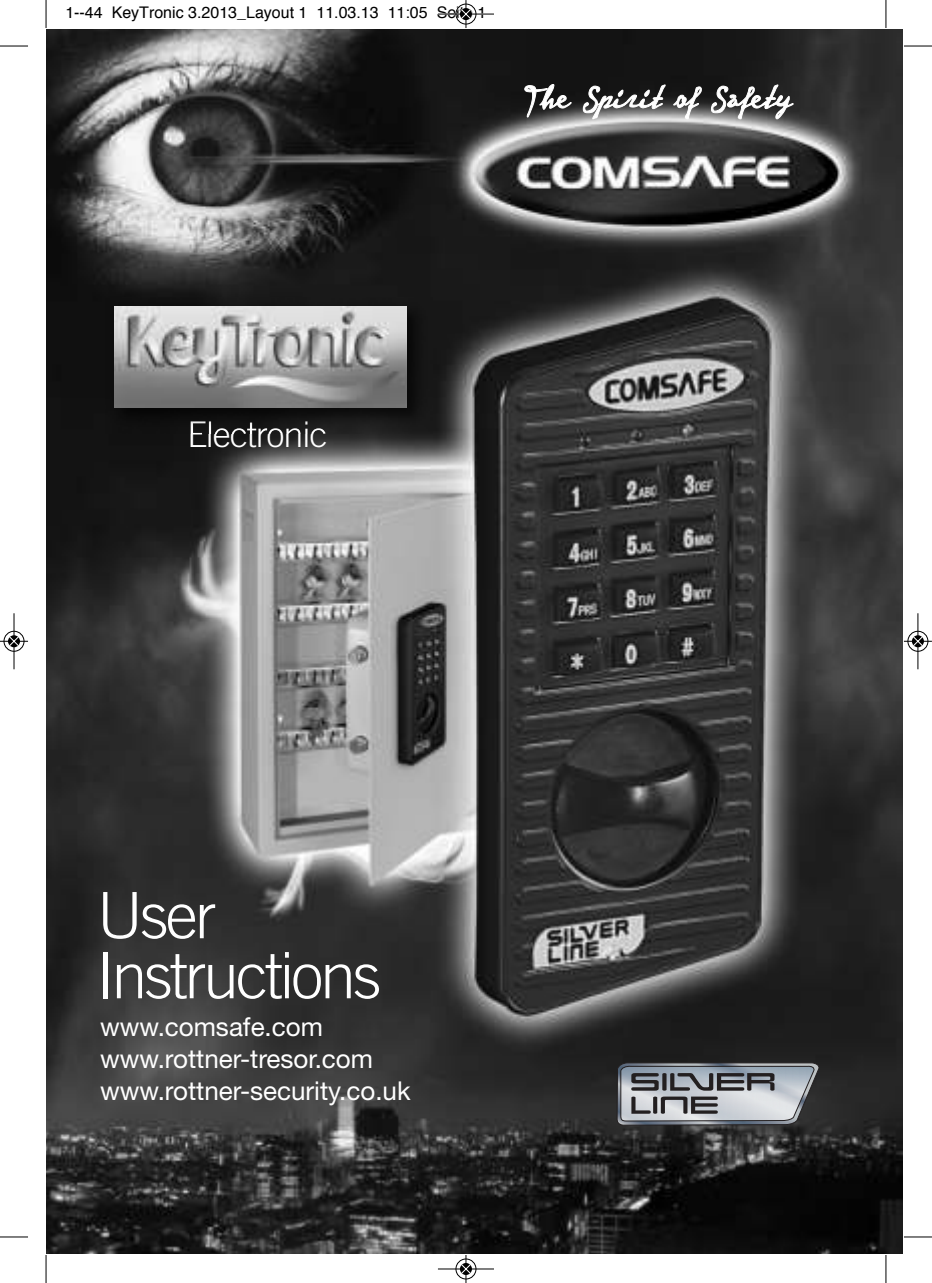
<style>
.page{position:relative;width:932px;height:1283px;background:#fff}
.page>*{position:absolute;margin:0;border:0;box-sizing:border-box;transform-origin:0 0}
.t1{font:300 64px/60px "Trade Gothic";letter-spacing:-.045em;color:#fff}
.t2{font:300 36px "Trade Gothic";letter-spacing:-.03em;color:#fff}
.t3{font:26px/32px "Helvetica Neue";color:#fff}
.t4{font:16px "Helvetica";color:#000}
</style>
<div class="page">
<img style="left:46px;top:29px;width:856px;height:1225px">
<img style="left:106px;top:297px;width:326px;height:136px">
<img style="left:190px;top:421px;width:136px;height:12px">
<img style="left:115px;top:306px;width:291px;height:102px">
<svg style="left:524px;top:84px;width:47px;height:33px"></svg>
<svg style="left:583px;top:85px;width:82px;height:34px"></svg>
<svg style="left:673px;top:87px;width:28px;height:32px"></svg>
<svg style="left:711px;top:85px;width:81px;height:34px"></svg>
<svg style="left:616px;top:1062px;width:203px;height:63px;background:#8f9399"></svg>
<svg style="left:46px;top:0;width:1px;height:28px"></svg>
<svg style="left:0;top:46px;width:28px;height:1px"></svg>
<svg style="left:885px;top:0;width:1px;height:28px"></svg>
<svg style="left:904px;top:46px;width:27px;height:1px"></svg>
<svg style="left:46px;top:1255px;width:1px;height:28px"></svg>
<svg style="left:0;top:1236px;width:28px;height:1px"></svg>
<svg style="left:885px;top:1255px;width:1px;height:28px"></svg>
<svg style="left:904px;top:1236px;width:27px;height:1px"></svg>
<div style="left:455px;top:3px;width:21px;height:22px;border:1px solid #fff;border-radius:50%"></div>
<hr style="left:438px;top:14px;width:56px;height:1px;background:#000">
<div style="left:455px;top:4px;width:21px;height:20px;border:1px solid #000;border-radius:50%"></div>
<svg style="left:460px;top:0;width:11px;height:28px"></svg>
<hr style="left:438px;top:1268px;width:56px;height:1px;background:#000">
<div style="left:455px;top:1258px;width:21px;height:21px;border:1px solid #000;border-radius:50%"></div>
<svg style="left:460px;top:1255px;width:11px;height:28px"></svg>
<div style="left:3px;top:630px;width:22px;height:22px;border:1px solid #fff;border-radius:50%"></div>
<hr style="left:14px;top:613px;width:1px;height:56px;background:#000">
<div style="left:4px;top:631px;width:20px;height:20px;border:1px solid #000;border-radius:50%"></div>
<svg style="left:0;top:636px;width:28px;height:10px"></svg>
<div style="left:906px;top:630px;width:22px;height:22px;border:1px solid #fff;border-radius:50%"></div>
<hr style="left:917px;top:613px;width:1px;height:56px;background:#000">
<div style="left:907px;top:631px;width:20px;height:20px;border:1px solid #000;border-radius:50%"></div>
<svg style="left:903px;top:636px;width:28px;height:10px"></svg>
<p class="t4" style="left:65px;top:6px;width:422px">1--44 KeyTronic 3.2013_Layout 1 11.03.13 11:05 Seite 1</p>
<h2 class="t2" style="left:187px;top:414px;width:142px">Electronic</h2>
<h1 class="t1" style="left:97px;top:886px;width:286px">User<br>Instructions</h1>
<p class="t3" style="left:100px;top:1013px;width:312px">www.comsafe.com www.rottner-tresor.com www.rottner-security.co.uk</p>
</div>
